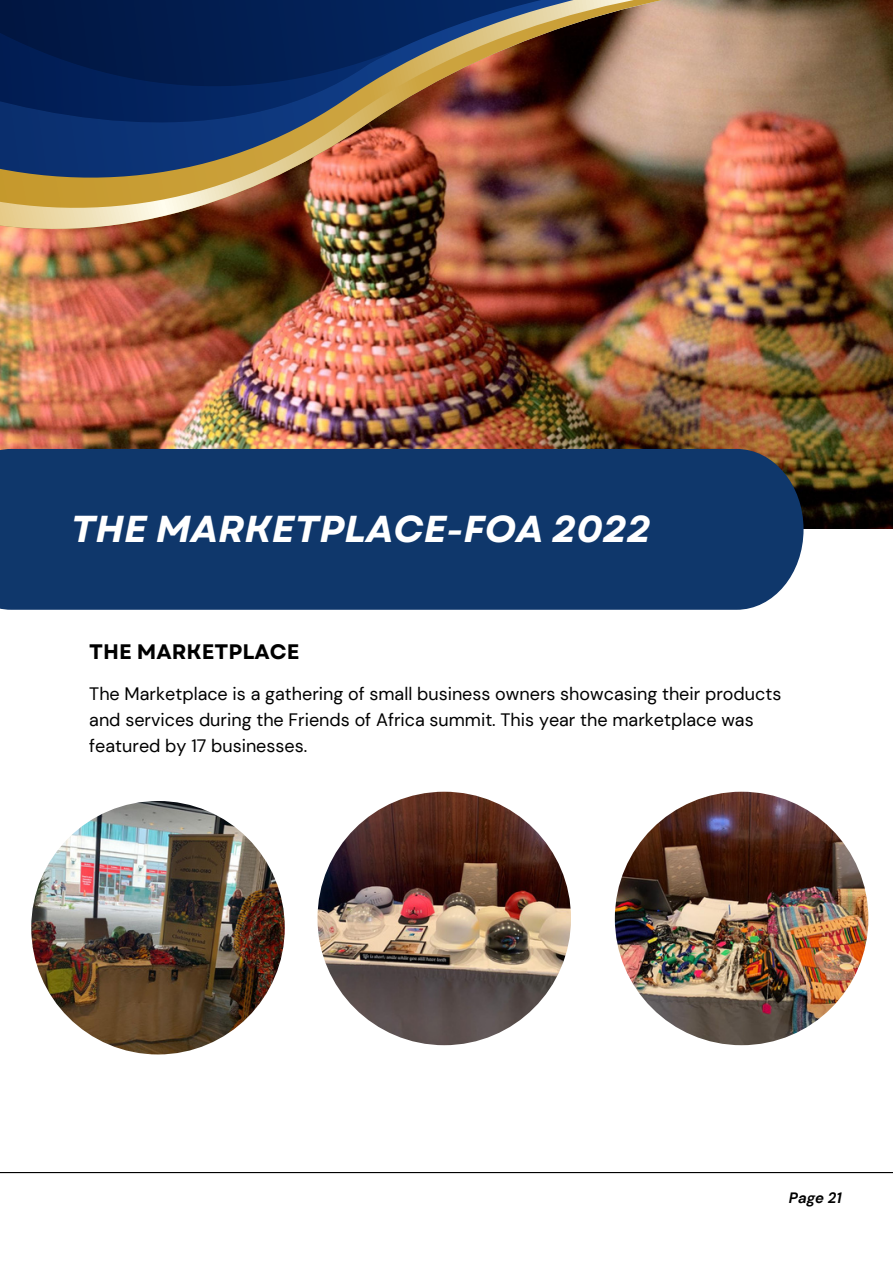
<style>
.page{position:relative;width:893px;height:1264px;background:#fff}
.page>*{position:absolute;margin:0;border:0;box-sizing:border-box;transform-origin:0 0}
.t1{font:italic 700 37.5px "Garet";color:#fff}
.t2{font:700 21px "Garet";color:#000}
.t3{font:18px/25.8px "DM Sans";color:#000}
.t4{font:italic 700 15px "DM Sans";color:#000}
</style>
<div class="page">
<hr style="left:0;top:1171px;width:892px;height:2px;background:#000">
<img style="left:0;top:256px;width:892px;height:272px">
<div style="left:0;top:449px;width:803px;height:160px;background:#0f376b"></div>
<img style="left:0;top:0;width:892px;height:256px">
<img style="left:31px;top:801px;width:254px;height:253px;border-radius:50%">
<img style="left:317px;top:791px;width:254px;height:254px;border-radius:50%">
<img style="left:614px;top:791px;width:254px;height:254px;border-radius:50%">
<h1 class="t1" style="left:71px;top:502px;width:582px">THE MARKETPLACE-FOA 2022</h1>
<p class="t2" style="left:89px;top:637px;width:212px">THE MARKETPLACE</p>
<p class="t3" style="left:89px;top:681px;width:693px">The Marketplace is a gathering of small business owners showcasing their products and services during the Friends of Africa summit. This year the marketplace was featured by 17 businesses.</p>
<p class="t4" style="left:788px;top:1188px;width:54px">Page 21</p>
</div>
